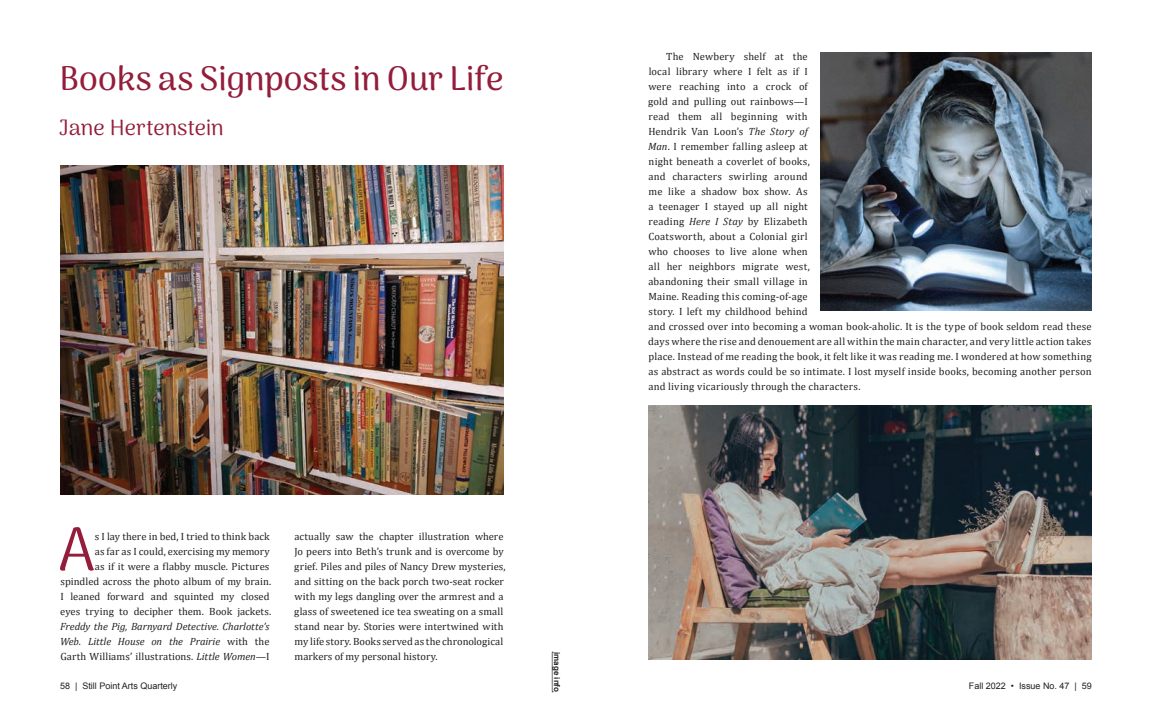
<style>
.page{position:relative;width:1152px;height:720px;background:#fff}
.page>*{position:absolute;margin:0;border:0;box-sizing:border-box;transform-origin:0 0}
.first_paragraph{font:60.8px "Arima Madurai";color:#941d3b}
.feature_paragraph{font:500 34px "Arima Madurai";letter-spacing:-.005em;color:#941d3b}
.feature_paragraph-2{font:22px "Arima Madurai";letter-spacing:-.005em;color:#941d3b}
.feature_paragraph-3{font:10.5px/15px "Cambria";letter-spacing:.02em;color:#231f20}
.first_paragraph-2{font:10.5px/15px "Cambria";letter-spacing:.005em;color:#231f20;text-align:right}
.t1{font:9px "Arial";color:#231f20}
.button{font:700 8px "Arial";color:#231f20}
.s1{font-style:italic}
</style>
<div class="page">
<img style="left:820px;top:52px;width:272px;height:259px">
<img style="left:648px;top:405px;width:444px;height:255px">
<img style="left:60px;top:165px;width:444px;height:330px">
<svg style="left:552px;top:652px;width:1px;height:41px"></svg>
<p class="feature_paragraph" style="left:59px;top:55px;width:446px">Books as Signposts in Our Life</p>
<p class="feature_paragraph-2" style="left:59px;top:112px;width:167px">Jane Hertenstein</p>
<p class="feature_paragraph-3" style="left:648px;top:49px;width:445px;text-indent:18px">The Newbery shelf at the<br>local library where I felt as if I<br>were reaching into a crock of<br>gold and pulling out rainbows—I<br>read them all beginning with<br>Hendrik Van Loon’s <span class="s1">The Story of<br>Man</span>. I remember falling asleep at<br>night beneath a coverlet of books,<br>and characters swirling around<br>me like a shadow box show. As<br>a teenager I stayed up all night<br>reading <span class="s1">Here I Stay</span> by Elizabeth<br>Coatsworth, about a Colonial girl<br>who chooses to live alone when<br>all her neighbors migrate west,<br>abandoning their small village in<br>Maine. Reading this coming-of-age<br>story. I left my childhood behind<br>and crossed over into becoming a woman book-aholic. It is the type of book seldom read these days where the rise and denouement are all within the main character, and very little action takes place. Instead of me reading the book, it felt like it was reading me. I wondered at how something as abstract as words could be so intimate. I lost myself inside books, becoming another person and living vicariously through the characters.</p>
<p class="first_paragraph" style="left:59px;top:508px;width:37px">A</p>
<p class="first_paragraph-2" style="left:60px;top:529px;width:213px">s I lay there in bed, I tried to think back<br>as far as I could, exercising my memory<br>as if it were a flabby muscle. Pictures spindled across the photo album of my brain.<br>I leaned forward and squinted my closed eyes trying to decipher them. Book jackets.<br><span class="s1">Freddy the Pig, Barnyard Detective. Charlotte’s Web. Little House on the Prairie</span> with the Garth Williams’ illustrations. <span class="s1">Little Women</span>—I</p>
<p class="first_paragraph-2" style="left:294px;top:529px;width:213px;text-align:left">actually saw the chapter illustration where Jo peers into Beth’s trunk and is overcome by grief. Piles and piles of Nancy Drew mysteries, and sitting on the back porch two-seat rocker with my legs dangling over the armrest and a glass of sweetened ice tea sweating on a small stand near by. Stories were intertwined with my life story. Books served as the chronological markers of my personal history.</p>
<p class="button" style="left:562px;top:652px;width:42px;rotate:90deg">image info</p>
<p class="t1" style="left:60px;top:680px;width:119px">58 | Still Point Arts Quarterly</p>
<p class="t1" style="left:969px;top:680px;width:125px">Fall 2022 • Issue No. 47 | 59</p>
</div>
